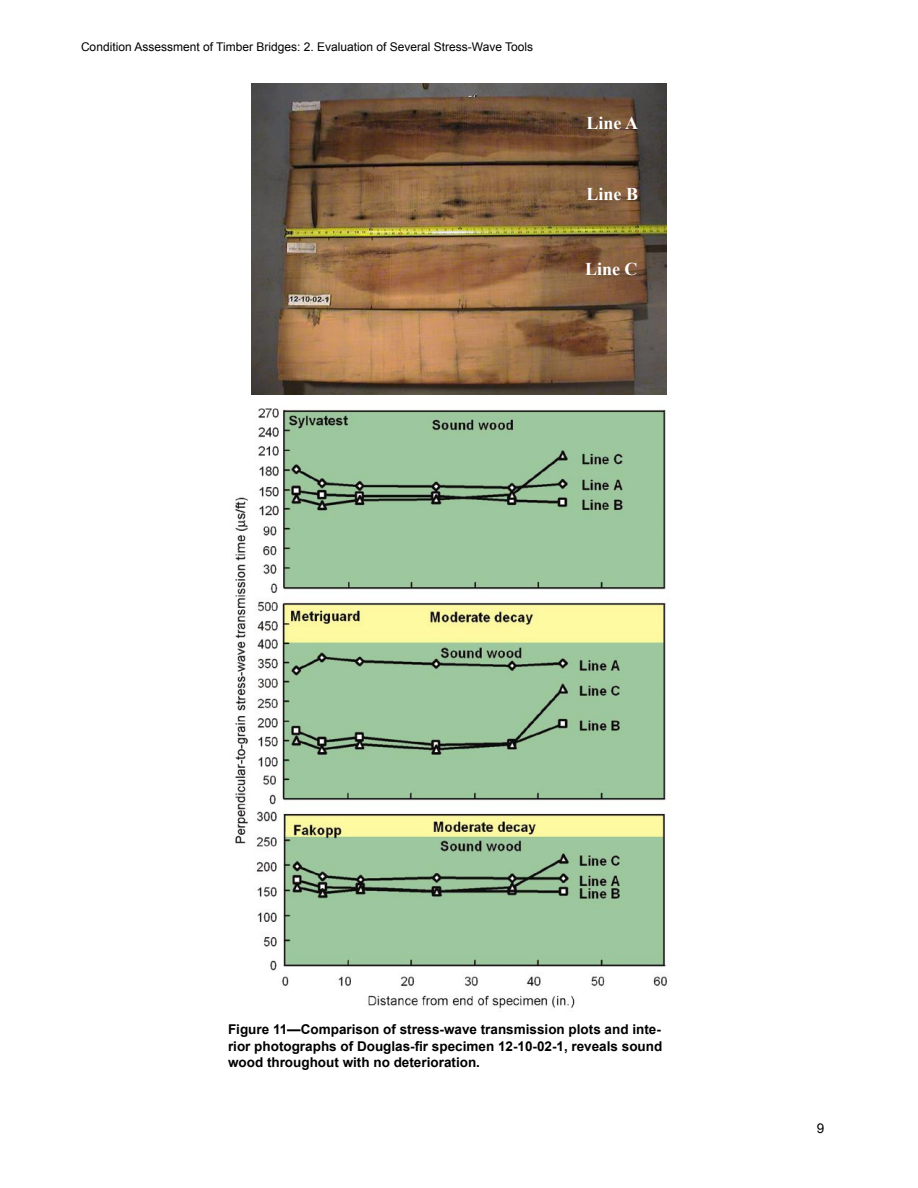
<style>
.page{position:relative;width:918px;height:1188px;background:#fff}
.page>*{position:absolute;margin:0;border:0;box-sizing:border-box;transform-origin:0 0}
.t1{font:700 18px "Times New Roman";color:#fff}
.t2{font:700 13.5px/16.2px "Arial";color:#000;text-align:justify}
.t3{font:13.5px "Arial";color:#000}
.t4{font:12px "Arial";color:#000}
</style>
<div class="page">
<img style="left:252px;top:84px;width:414px;height:311px">
<img style="left:235px;top:408px;width:432px;height:601px">
<p class="t4" style="left:81px;top:38px;width:454px">Condition Assessment of Timber Bridges: 2. Evaluation of Several Stress-Wave Tools</p>
<p class="t1" style="left:586px;top:111px;width:53px">Line A</p>
<p class="t1" style="left:586px;top:181px;width:53px">Line B</p>
<p class="t1" style="left:585px;top:256px;width:54px">Line C</p>
<p class="t2" style="left:228px;top:1022px;width:436px">Figure 11—Comparison of stress-wave transmission plots and inte&shy;rior photographs of Douglas-fir specimen 12-10-02-1, reveals sound wood throughout with no deterioration.</p>
<p class="t3" style="left:817px;top:1119px;width:9px">9</p>
</div>
